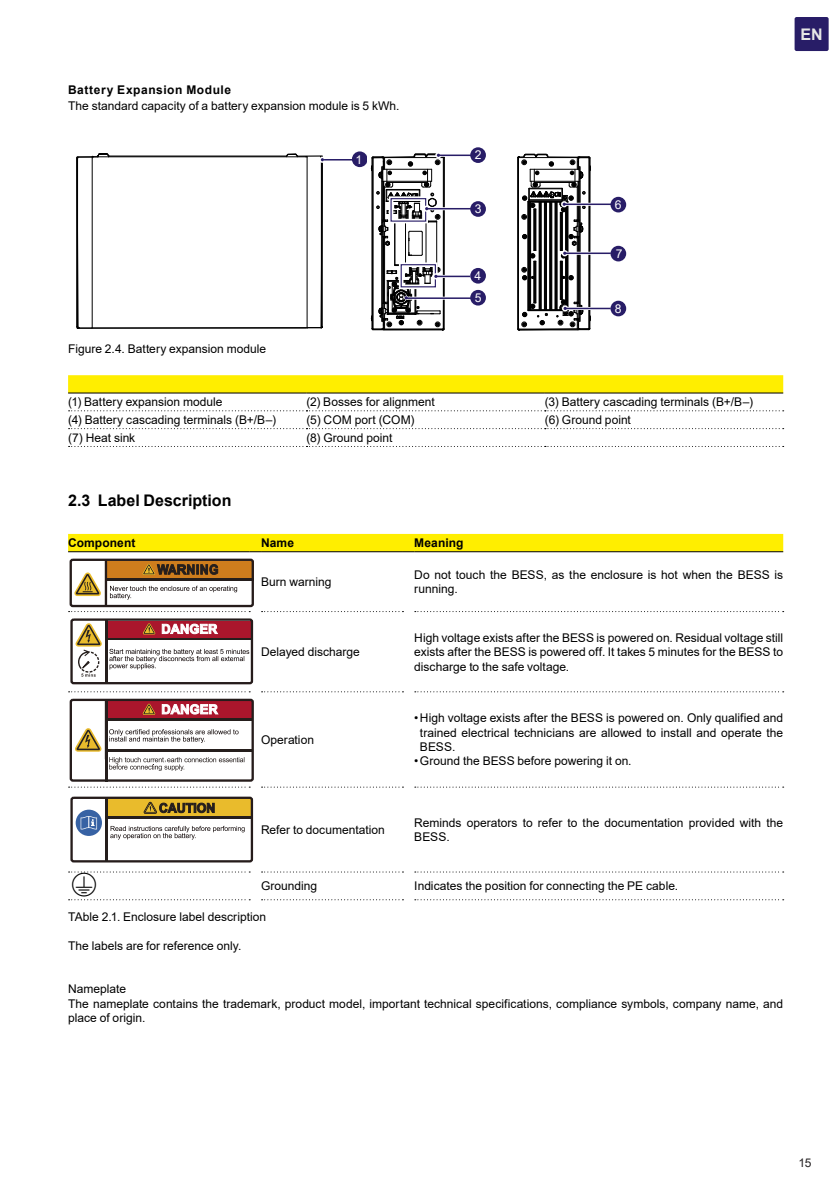
<style>
.page{position:relative;width:840px;height:1191px;background:#fff}
.page>*{position:absolute;margin:0;border:0;box-sizing:border-box;transform-origin:0 0}
.t1{font:700 16px "Arial";color:#000}
.t2{font:700 16px "Arial";color:#e6e7e5}
.t3{font:12.2px/22.2px "Arial";color:#fff}
.t4{font:12px/14.4px "Arial";color:#000}
.t5{font:700 12px "Arial";letter-spacing:.04em;color:#000}
.t6{font:700 12px "Arial";letter-spacing:.005em;color:#000}
.t7{font:12px "Arial";color:#221f20}
</style>
<div class="page">
<div style="left:794px;top:17px;width:34px;height:34px;background:#281d67;border-radius:2px"></div>
<svg style="left:76px;top:153px;width:229px;height:176px"></svg>
<svg style="left:77px;top:326px;width:16px;height:3px"></svg>
<svg style="left:77px;top:153px;width:33px;height:5px"></svg>
<svg style="left:286px;top:154px;width:12px;height:3px"></svg>
<hr style="left:427px;top:208px;width:45px;height:1px;background:#281d67">
<hr style="left:439px;top:154px;width:33px;height:2px;background:#281d67">
<hr style="left:565px;top:252px;width:45px;height:2px;background:#281d67">
<hr style="left:565px;top:308px;width:45px;height:1px;background:#281d67">
<hr style="left:564px;top:203px;width:47px;height:2px;background:#281d67">
<svg style="left:517px;top:153px;width:74px;height:178px"></svg>
<hr style="left:436px;top:276px;width:34px;height:1px;background:#281d67">
<hr style="left:407px;top:297px;width:65px;height:2px;background:#281d67">
<svg style="left:305px;top:151px;width:140px;height:180px"></svg>
<div style="left:610px;top:301px;width:15px;height:15px;background:#281d67;border-radius:50%"></div>
<div style="left:610px;top:246px;width:15px;height:15px;background:#281d67;border-radius:50%"></div>
<div style="left:470px;top:268px;width:15px;height:15px;background:#281d67;border-radius:50%"></div>
<div style="left:470px;top:290px;width:15px;height:15px;background:#281d67;border-radius:50%"></div>
<div style="left:470px;top:201px;width:15px;height:16px;background:#281d67;border-radius:50%"></div>
<div style="left:470px;top:147px;width:15px;height:16px;background:#281d67;border-radius:50%"></div>
<div style="left:610px;top:197px;width:15px;height:15px;background:#281d67;border-radius:50%"></div>
<div style="left:68px;top:375px;width:714px;height:17px;background:#fe0"></div>
<svg style="left:69px;top:410px;width:714px;height:1px"></svg>
<svg style="left:69px;top:428px;width:714px;height:1px"></svg>
<svg style="left:69px;top:446px;width:714px;height:1px"></svg>
<hr style="left:68px;top:392px;width:238px;height:1px;background:#000">
<hr style="left:306px;top:392px;width:238px;height:1px;background:#000">
<hr style="left:544px;top:392px;width:238px;height:1px;background:#000">
<svg style="left:69px;top:611px;width:181px;height:1px"></svg>
<svg style="left:261px;top:611px;width:142px;height:1px"></svg>
<svg style="left:414px;top:611px;width:369px;height:1px"></svg>
<svg style="left:69px;top:691px;width:181px;height:1px"></svg>
<svg style="left:261px;top:691px;width:142px;height:1px"></svg>
<svg style="left:414px;top:691px;width:369px;height:1px"></svg>
<div style="left:68px;top:534px;width:714px;height:18px;background:#fe0"></div>
<hr style="left:414px;top:551px;width:368px;height:1px;background:#000">
<svg style="left:69px;top:786px;width:181px;height:1px"></svg>
<svg style="left:261px;top:786px;width:142px;height:1px"></svg>
<svg style="left:414px;top:786px;width:369px;height:1px"></svg>
<svg style="left:261px;top:871px;width:142px;height:1px"></svg>
<svg style="left:414px;top:871px;width:369px;height:1px"></svg>
<svg style="left:261px;top:899px;width:142px;height:1px"></svg>
<svg style="left:414px;top:899px;width:369px;height:1px"></svg>
<svg style="left:74px;top:572px;width:27px;height:24px"></svg>
<hr style="left:107px;top:578px;width:146px;height:2px;background:#251e1c">
<div style="left:107px;top:561px;width:146px;height:17px;background:#ce7d1d"></div>
<svg style="left:110px;top:586px;width:127px;height:13px"></svg>
<svg style="left:142px;top:564px;width:76px;height:11px"></svg>
<div style="left:69px;top:558px;width:185px;height:49px;border:2px solid #261c1b;border-radius:2px"></div>
<hr style="left:105px;top:560px;width:2px;height:46px;background:#261c1b">
<hr style="left:107px;top:637px;width:145px;height:3px;background:#251e1c">
<div style="left:108px;top:621px;width:144px;height:16px;background:#aa162c"></div>
<div style="left:70px;top:618px;width:183px;height:66px;border:2px solid #261c1b;border-radius:2px"></div>
<hr style="left:105px;top:619px;width:2px;height:59px;background:#261c1b">
<hr style="left:105px;top:620px;width:3px;height:63px;background:#251e1c">
<svg style="left:75px;top:623px;width:27px;height:53px"></svg>
<svg style="left:109px;top:649px;width:140px;height:20px"></svg>
<svg style="left:143px;top:623px;width:12px;height:11px"></svg>
<svg style="left:162px;top:624px;width:56px;height:10px"></svg>
<hr style="left:107px;top:718px;width:146px;height:2px;background:#251e1c">
<div style="left:107px;top:701px;width:146px;height:17px;background:#aa162c"></div>
<div style="left:70px;top:698px;width:184px;height:83px;border:2px solid #261c1b;border-radius:2px"></div>
<hr style="left:105px;top:700px;width:2px;height:59px;background:#261c1b">
<hr style="left:105px;top:701px;width:2px;height:80px;background:#251e1c">
<svg style="left:142px;top:703px;width:13px;height:12px"></svg>
<svg style="left:162px;top:704px;width:56px;height:10px"></svg>
<svg style="left:75px;top:728px;width:27px;height:23px"></svg>
<hr style="left:105px;top:748px;width:147px;height:3px;background:#251e1c">
<svg style="left:109px;top:729px;width:129px;height:14px"></svg>
<svg style="left:109px;top:757px;width:135px;height:14px"></svg>
<div style="left:107px;top:798px;width:144px;height:18px;background:#e9bb2c"></div>
<div style="left:70px;top:796px;width:183px;height:66px;border:2px solid #261c1b;border-radius:2px"></div>
<hr style="left:105px;top:798px;width:3px;height:58px;background:#261c1b">
<hr style="left:105px;top:799px;width:3px;height:63px;background:#251e1c">
<hr style="left:107px;top:816px;width:144px;height:2px;background:#251e1c">
<svg style="left:76px;top:809px;width:26px;height:27px"></svg>
<svg style="left:81px;top:816px;width:16px;height:13px"></svg>
<svg style="left:110px;top:826px;width:134px;height:13px"></svg>
<svg style="left:144px;top:801px;width:71px;height:12px"></svg>
<svg style="left:69px;top:871px;width:181px;height:29px"></svg>
<p class="t5" style="left:68px;top:81px;width:164px">Battery Expansion Module</p>
<p class="t4" style="left:68px;top:99px;width:333px">The standard capacity of a battery expansion module is 5 kWh.</p>
<p class="t4" style="left:68px;top:341px;width:199px">Figure 2.4. Battery expansion module</p>
<p class="t3" style="left:355px;top:148px;width:8px">1</p>
<p class="t3" style="left:474px;top:144px;width:8px">2</p>
<p class="t3" style="left:474px;top:198px;width:8px">3</p>
<p class="t3" style="left:474px;top:264px;width:9px">4<br>5</p>
<p class="t3" style="left:614px;top:193px;width:8px">6</p>
<p class="t3" style="left:615px;top:242px;width:8px">7</p>
<p class="t3" style="left:614px;top:297px;width:8px">8</p>
<p class="t4" style="left:68px;top:395px;width:156px">(1) Battery expansion module</p>
<p class="t4" style="left:306px;top:395px;width:130px">(2) Bosses for alignment</p>
<p class="t4" style="left:544px;top:395px;width:210px">(3) Battery cascading terminals (B+/B–)</p>
<p class="t4" style="left:68px;top:412px;width:209px">(4) Battery cascading terminals (B+/B–)</p>
<p class="t4" style="left:306px;top:412px;width:109px">(5) COM port (COM)</p>
<p class="t4" style="left:544px;top:412px;width:87px">(6) Ground point</p>
<p class="t4" style="left:68px;top:430px;width:69px">(7) Heat sink</p>
<p class="t4" style="left:306px;top:430px;width:87px">(8) Ground point</p>
<h1 class="t2" style="left:800px;top:23px;width:24px">EN</h1>
<h1 class="t1" style="left:68px;top:489px;width:165px">2.3 Label Description</h1>
<p class="t6" style="left:68px;top:534px;width:69px">Component</p>
<p class="t5" style="left:261px;top:534px;width:35px">Name</p>
<p class="t6" style="left:414px;top:534px;width:51px">Meaning</p>
<p class="t4" style="left:261px;top:574px;width:72px">Burn warning</p>
<p class="t4" style="left:414px;top:567px;width:370px">Do not touch the BESS, as the enclosure is hot when the BESS is running.</p>
<p class="t4" style="left:261px;top:644px;width:100px">Delayed discharge</p>
<p class="t4" style="left:261px;top:732px;width:54px">Operation</p>
<p class="t4" style="left:414px;top:630px;width:370px;text-align:justify">High voltage exists after the BESS is powered on. Residual voltage still exists after the BESS is powered off. It takes 5 minutes for the BESS to discharge to the safe voltage.</p>
<p class="t4" style="left:420px;top:710px;width:364px;text-align:justify;text-indent:-6px">•High voltage exists after the BESS is powered on. Only qualified and trained electrical technicians are allowed to install and operate the BESS.</p>
<p class="t4" style="left:414px;top:754px;width:219px">•Ground the BESS before powering it on.</p>
<p class="t4" style="left:261px;top:822px;width:125px">Refer to documentation</p>
<p class="t4" style="left:414px;top:815px;width:370px">Reminds operators to refer to the documentation provided with the<br>BESS.</p>
<p class="t4" style="left:261px;top:878px;width:58px">Grounding</p>
<p class="t4" style="left:414px;top:878px;width:265px">Indicates the position for connecting the PE cable.</p>
<p class="t4" style="left:68px;top:909px;width:199px">TAble 2.1. Enclosure label description</p>
<p class="t4" style="left:68px;top:938px;width:175px">The labels are for reference only.</p>
<p class="t4" style="left:68px;top:981px;width:716px">Nameplate<br>The nameplate contains the trademark, product model, important technical specifications, compliance symbols, company name, and place of origin.</p>
<p class="t7" style="left:798px;top:1154px;width:14px">15</p>
</div>
